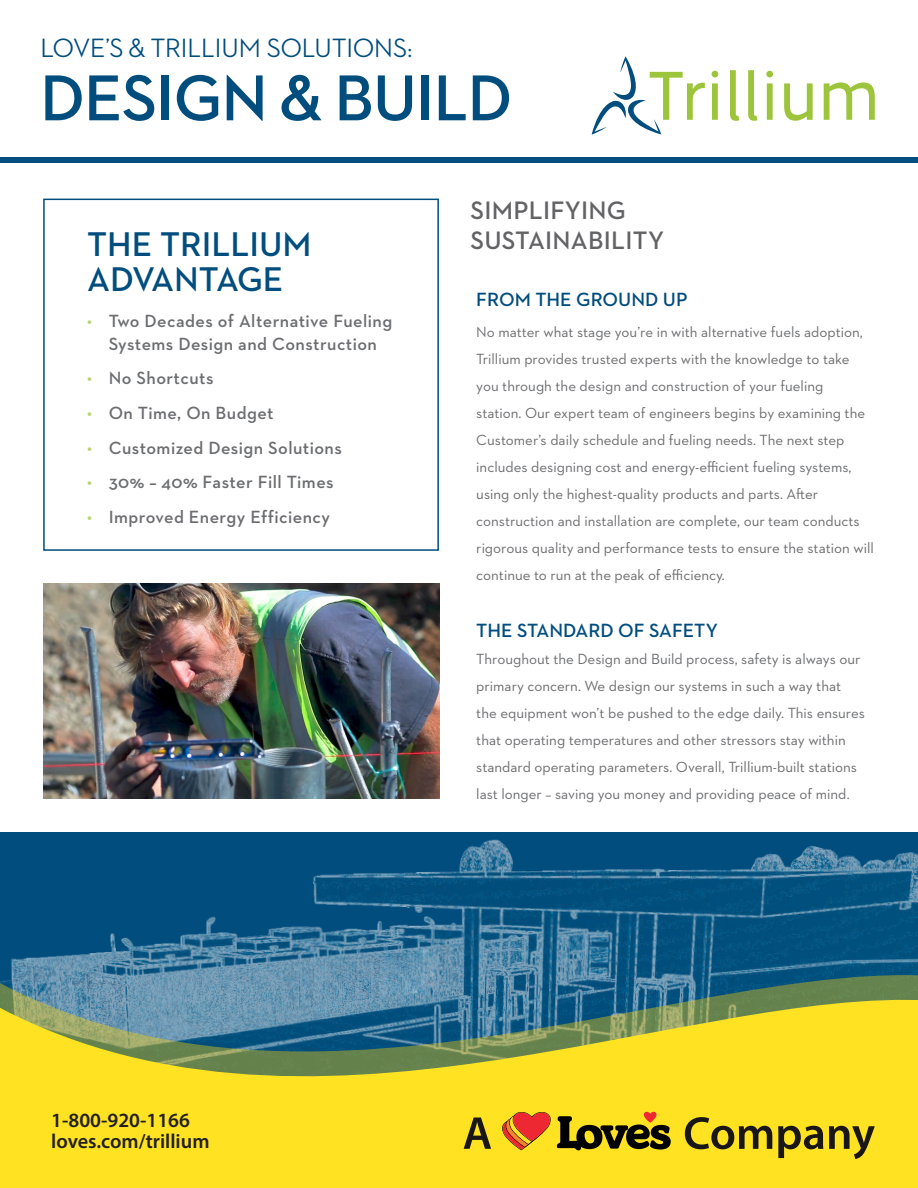
<style>
.page{position:relative;width:918px;height:1188px;background:#fff}
.page>*{position:absolute;margin:0;border:0;box-sizing:border-box;transform-origin:0 0}
.t1{font:700 66px "Neutraface 2 Display";color:#004d7e}
.t2{font:600 34.95px/34.5px "Neutraface 2 Text";color:#004d7e}
.t3{font:500 27px "Neutraface 2 Display";color:#004d7e}
.Heading_3_CAPS{font:600 25.65px "Neutraface 2 Text";letter-spacing:.01em;color:#636366}
.t4{font:600 20.25px "Myriad Pro";color:#231f20}
.Subheads{font:600 19.5px "Neutraface 2 Text";color:#004d7e}
.t5{font:600 18px/22.5px "Neutraface 2 Text";letter-spacing:.025em;color:#6c6d70;text-align:center}
.t6{font:15px/27px "Neutraface 2 Text";color:#6c6d70}
.s1{color:#b8d274}
</style>
<div class="page">
<div style="left:43px;top:199px;width:396px;height:352px;border:2px solid #004d7e"></div>
<img style="left:0;top:832px;width:918px;height:143px">
<svg style="left:0;top:975px;width:918px;height:12px"></svg>
<svg style="left:0;top:987px;width:918px;height:201px;fill:#ffe323"></svg>
<svg style="left:502px;top:1112px;width:49px;height:38px"></svg>
<svg style="left:557px;top:1112px;width:114px;height:38px"></svg>
<svg style="left:464px;top:1118px;width:27px;height:31px"></svg>
<svg style="left:685px;top:1117px;width:87px;height:32px"></svg>
<svg style="left:778px;top:1126px;width:45px;height:32px"></svg>
<svg style="left:829px;top:1126px;width:46px;height:33px"></svg>
<div style="left:0;top:158px;width:918px;height:5px;background:#004d7e"></div>
<svg style="left:712px;top:71px;width:6px;height:49px"></svg>
<svg style="left:730px;top:70px;width:9px;height:51px"></svg>
<svg style="left:748px;top:70px;width:9px;height:51px"></svg>
<svg style="left:766px;top:71px;width:7px;height:49px"></svg>
<svg style="left:784px;top:83px;width:29px;height:38px"></svg>
<svg style="left:824px;top:82px;width:51px;height:38px"></svg>
<svg style="left:592px;top:56px;width:113px;height:79px"></svg>
<img style="left:43px;top:583px;width:396px;height:216px">
<p class="t3" style="left:40px;top:33px;width:373px">LOVE’S &amp; TRILLIUM SOLUTIONS:</p>
<p class="t1" style="left:40px;top:61px;width:473px">DESIGN &amp; BUILD</p>
<p class="t2" style="left:87px;top:227px;width:226px">THE TRILLIUM<br>ADVANTAGE</p>
<p class="t5" style="left:87px;top:310px;width:307px"><span class="s1">•</span> Two Decades of Alternative Fueling<br>Systems Design and Construction</p>
<p class="t5" style="left:87px;top:367px;width:128px"><span class="s1">•</span> No Shortcuts</p>
<p class="t5" style="left:87px;top:401px;width:188px"><span class="s1">•</span> On Time, On Budget</p>
<p class="t5" style="left:87px;top:436px;width:256px"><span class="s1">•</span> Customized Design Solutions</p>
<p class="t5" style="left:87px;top:471px;width:248px"><span class="s1">•</span> 30% – 40% Faster Fill Times</p>
<p class="t5" style="left:87px;top:505px;width:245px"><span class="s1">•</span> Improved Energy Efficiency</p>
<p class="Heading_3_CAPS" style="left:470px;top:194px;width:157px">SIMPLIFYING</p>
<p class="Heading_3_CAPS" style="left:470px;top:224px;width:195px">SUSTAINABILITY</p>
<p class="Subheads" style="left:476px;top:287px;width:213px">FROM THE GROUND UP</p>
<p class="t6" style="left:476px;top:318px;width:399px">No matter what stage you’re in with alternative fuels adoption, Trillium provides trusted experts with the knowledge to take you through the design and construction of your fueling<br>station. Our expert team of engineers begins by examining the Customer’s daily schedule and fueling needs. The next step includes designing cost and energy-efficient fueling systems, using only the highest-quality products and parts. After construction and installation are complete, our team conducts rigorous quality and performance tests to ensure the station will continue to run at the peak of efficiency.</p>
<p class="Subheads" style="left:476px;top:618px;width:243px">THE STANDARD OF SAFETY</p>
<p class="t6" style="left:476px;top:645px;width:390px">Throughout the Design and Build process, safety is always our primary concern. We design our systems in such a way that the equipment won’t be pushed to the edge daily. This ensures that operating temperatures and other stressors stay within standard operating parameters. Overall, Trillium-built stations last longer – saving you money and providing peace of mind.</p>
<p class="t4" style="left:51px;top:1107px;width:140px">1-800-920-1166</p>
<p class="t4" style="left:51px;top:1129px;width:160px">loves.com/trillium</p>
</div>
